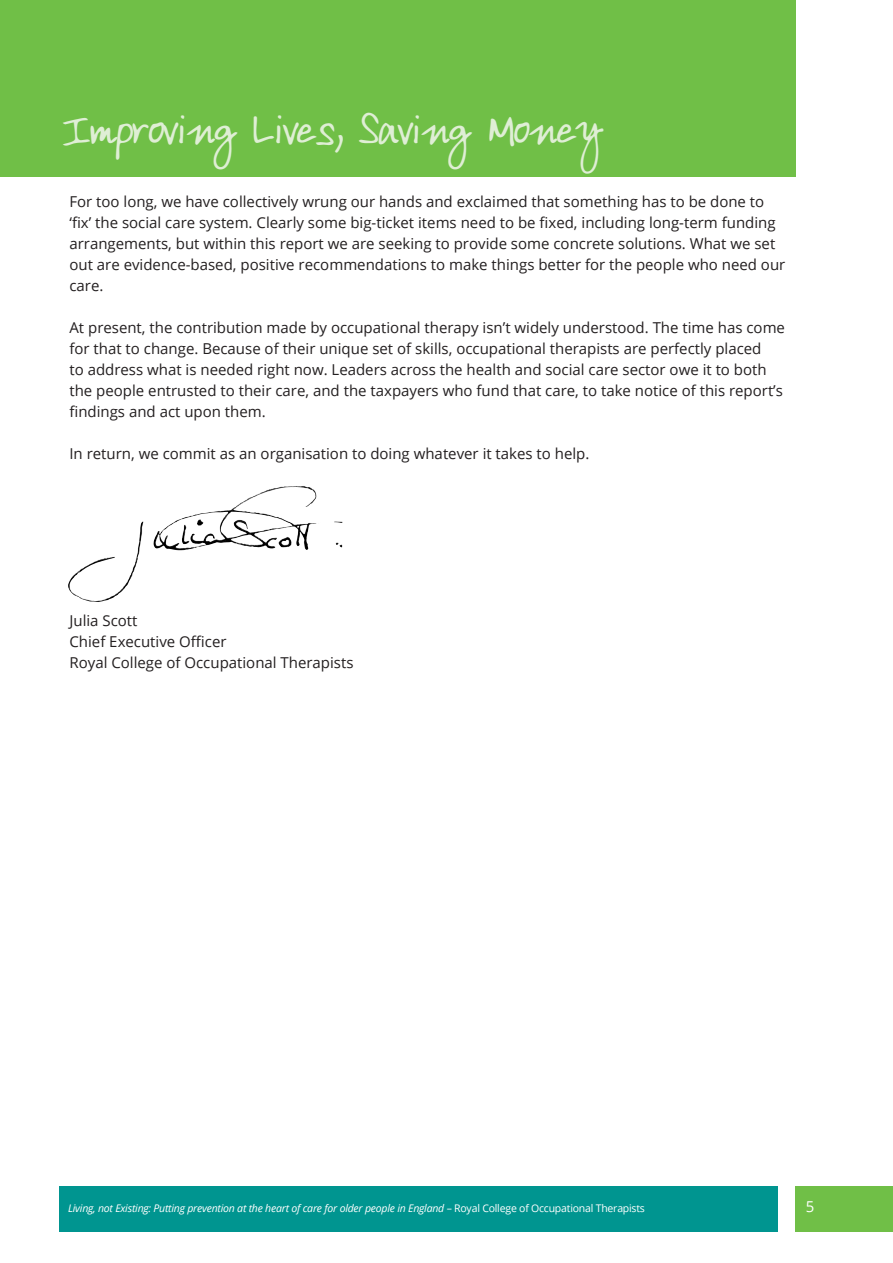
<style>
.page{position:relative;width:893px;height:1263px;background:#fff}
.page>*{position:absolute;margin:0;border:0;box-sizing:border-box;transform-origin:0 0}
.t1{font:45px "Ardleys Hand";letter-spacing:-.04em;color:#dfeed5}
.t2{font:15px/21px "Open Sans";color:#231f20}
.t3{font:15px "Open Sans";color:#fff}
.t4{font:italic 10.5px "Open Sans";letter-spacing:-.02em;color:#fff}
.s1{font-style:normal}
</style>
<div class="page">
<div style="left:0;top:0;width:795px;height:176px;background:#70bf47"></div>
<div style="left:795px;top:1186px;width:98px;height:46px;background:#70bf47"></div>
<div style="left:60px;top:1186px;width:718px;height:46px;background:#009590"></div>
<img style="left:153px;top:486px;width:148px;height:64px">
<p class="t1" style="left:60px;top:101px;width:546px">Improving Lives, Saving Money</p>
<p class="t2" style="left:69px;top:191px;width:717px">For too long, we have collectively wrung our hands and exclaimed that something has to be done to ‘fix’ the social care system. Clearly some big-ticket items need to be fixed, including long-term funding arrangements, but within this report we are seeking to provide some concrete solutions. What we set out are evidence-based, positive recommendations to make things better for the people who need our care.</p>
<p class="t2" style="left:69px;top:317px;width:717px">At present, the contribution made by occupational therapy isn’t widely understood. The time has come for that to change. Because of their unique set of skills, occupational therapists are perfectly placed<br>to address what is needed right now. Leaders across the health and social care sector owe it to both the people entrusted to their care, and the taxpayers who fund that care, to take notice of this report’s findings and act upon them.</p>
<p class="t2" style="left:69px;top:443px;width:522px">In return, we commit as an organisation to doing whatever it takes to help.</p>
<p class="t2" style="left:69px;top:609px;width:70px">Julia Scott</p>
<p class="t2" style="left:69px;top:630px;width:159px">Chief Executive Officer</p>
<p class="t2" style="left:69px;top:651px;width:286px">Royal College of Occupational Therapists</p>
<p class="t4" style="left:68px;top:1201px;width:578px">Living, not Existing: Putting prevention at the heart of care for older people in England <span class="s1">– Royal College of Occupational Therapists</span></p>
<p class="t3" style="left:806px;top:1197px;width:10px">5</p>
</div>
